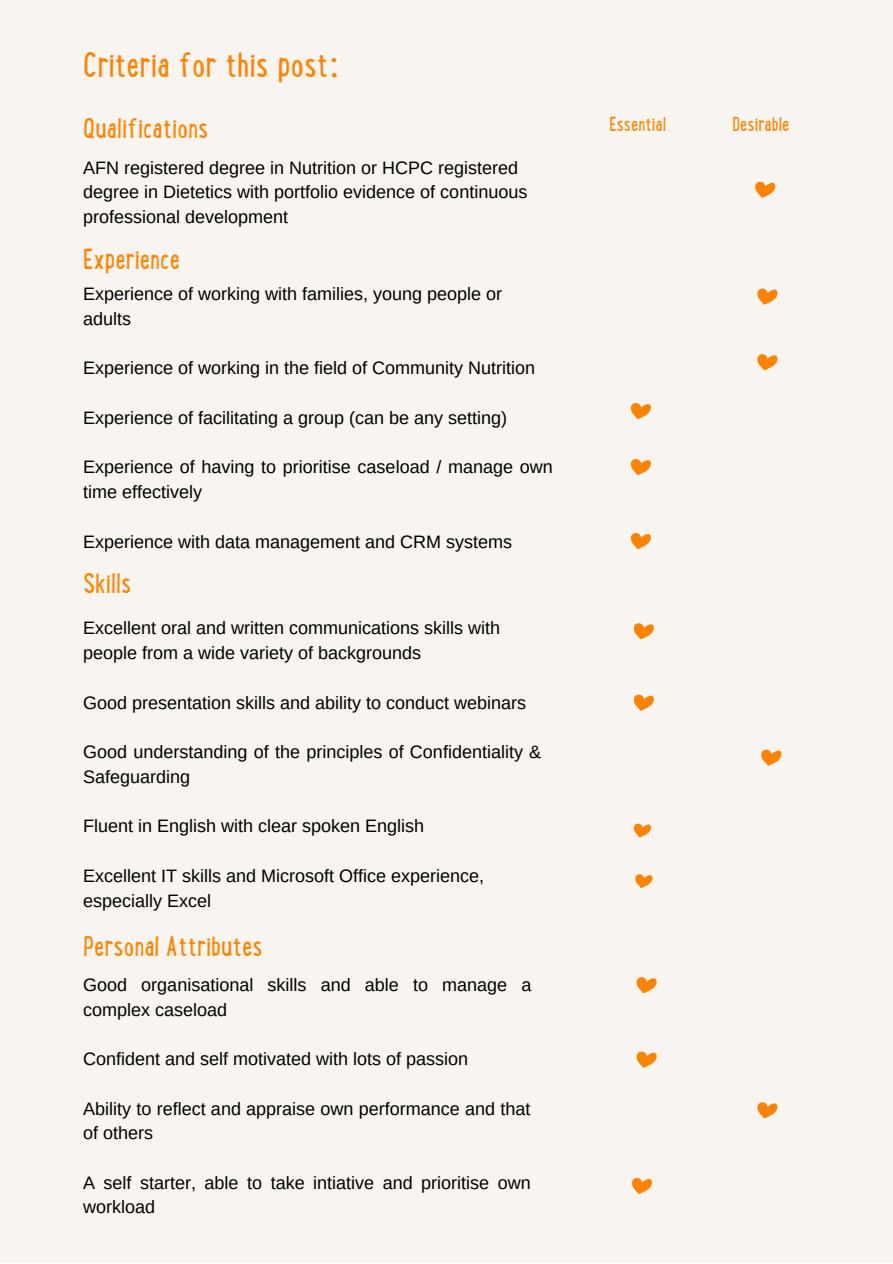
<style>
.page{position:relative;width:893px;height:1264px;background:#fff}
.page>*{position:absolute;margin:0;border:0;box-sizing:border-box;transform-origin:0 0}
.t1{font:37.5px "Lunch Box";color:#ff8300}
.t2{font:30px "Lunch Box";color:#ff8300}
.t3{font:21px "Lunch Box";color:#ff8300}
.t4{font:18px/24.8px "Arimo";color:#000}
</style>
<div class="page">
<div style="left:0;top:0;width:892px;height:1262px;background:#f8f4ef"></div>
<svg style="left:755px;top:181px;width:20px;height:17px"></svg>
<svg style="left:757px;top:288px;width:20px;height:16px"></svg>
<svg style="left:634px;top:623px;width:20px;height:16px"></svg>
<svg style="left:634px;top:694px;width:20px;height:16px"></svg>
<svg style="left:633px;top:823px;width:18px;height:14px"></svg>
<svg style="left:636px;top:977px;width:21px;height:16px"></svg>
<svg style="left:636px;top:1051px;width:21px;height:16px"></svg>
<svg style="left:631px;top:459px;width:20px;height:16px"></svg>
<svg style="left:757px;top:354px;width:20px;height:16px"></svg>
<svg style="left:761px;top:749px;width:20px;height:16px"></svg>
<svg style="left:757px;top:1102px;width:20px;height:16px"></svg>
<svg style="left:631px;top:403px;width:20px;height:16px"></svg>
<svg style="left:631px;top:533px;width:20px;height:16px"></svg>
<svg style="left:635px;top:874px;width:17px;height:14px"></svg>
<svg style="left:632px;top:1177px;width:20px;height:16px"></svg>
<h1 class="t1" style="left:83px;top:38px;width:258px">Criteria for this post:</h1>
<h2 class="t2" style="left:83px;top:107px;width:127px">Qualifications</h2>
<p class="t4" style="left:83px;top:155px;width:445px">AFN registered degree in Nutrition or HCPC registered degree in Dietetics with portfolio evidence of continuous professional development</p>
<h2 class="t2" style="left:83px;top:238px;width:99px">Experience</h2>
<p class="t4" style="left:83px;top:282px;width:420px">Experience of working with families, young people or adults</p>
<p class="t4" style="left:83px;top:356px;width:453px">Experience of working in the field of Community Nutrition</p>
<p class="t4" style="left:83px;top:405px;width:425px">Experience of facilitating a group (can be any setting)</p>
<p class="t4" style="left:83px;top:455px;width:471px">Experience of having to prioritise caseload / manage own time effectively</p>
<p class="t4" style="left:83px;top:529px;width:430px">Experience with data management and CRM systems</p>
<h2 class="t2" style="left:83px;top:562px;width:50px">Skills</h2>
<p class="t4" style="left:83px;top:616px;width:418px">Excellent oral and written communications skills with people from a wide variety of backgrounds</p>
<p class="t4" style="left:83px;top:690px;width:444px">Good presentation skills and ability to conduct webinars</p>
<p class="t4" style="left:83px;top:739px;width:459px">Good understanding of the principles of Confidentiality &amp;<br>Safeguarding</p>
<p class="t4" style="left:83px;top:813px;width:342px">Fluent in English with clear spoken English</p>
<p class="t4" style="left:83px;top:863px;width:402px">Excellent IT skills and Microsoft Office experience, especially Excel</p>
<h2 class="t2" style="left:83px;top:925px;width:181px">Personal Attributes</h2>
<p class="t4" style="left:83px;top:972px;width:449px">Good organisational skills and able to manage a complex caseload</p>
<p class="t4" style="left:83px;top:1046px;width:386px">Confident and self motivated with lots of passion</p>
<p class="t4" style="left:83px;top:1096px;width:449px">Ability to reflect and appraise own performance and that of others</p>
<p class="t4" style="left:83px;top:1170px;width:449px">A self starter, able to take intiative and prioritise own workload</p>
<p class="t3" style="left:609px;top:110px;width:58px">Essential</p>
<p class="t3" style="left:732px;top:110px;width:58px">Desirable</p>
</div>
